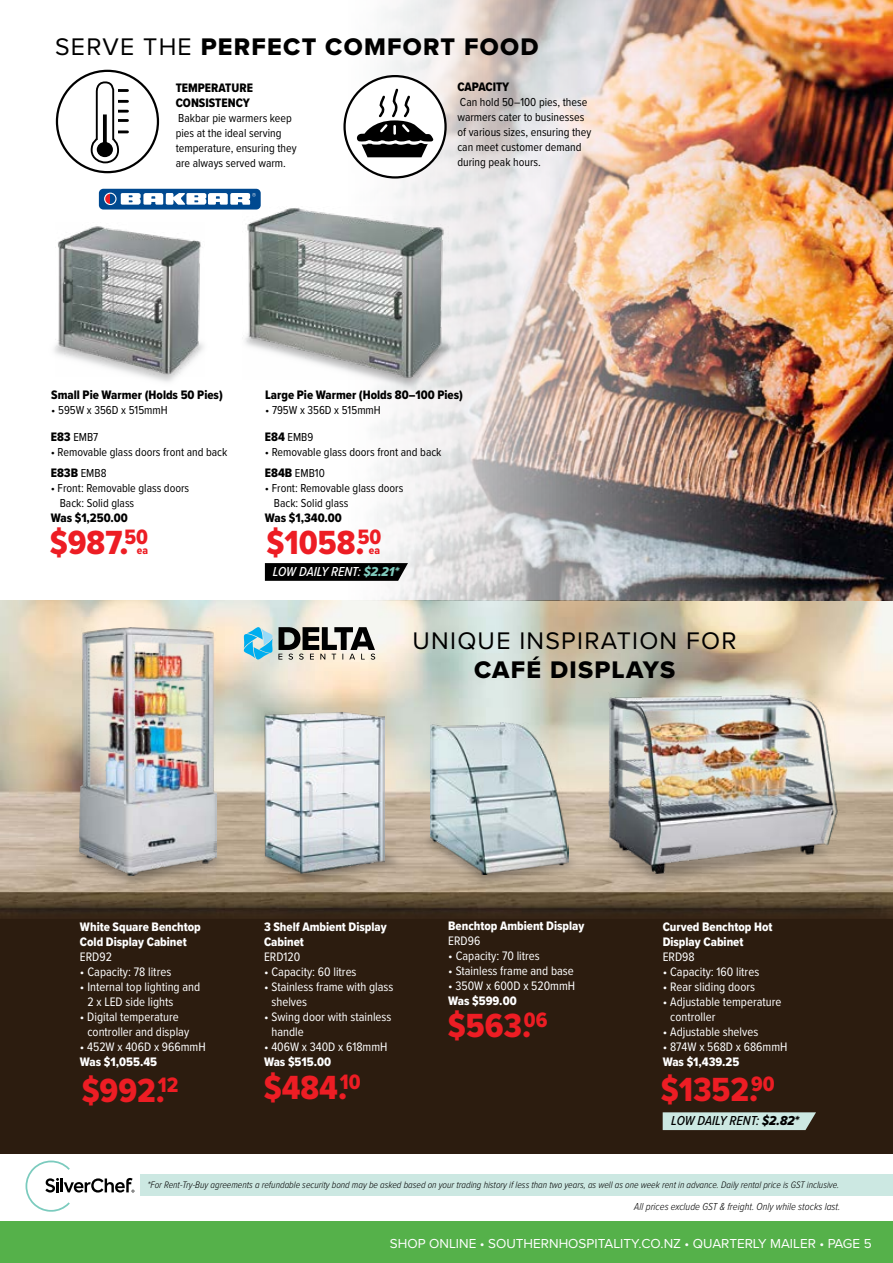
<style>
.page{position:relative;width:893px;height:1263px;background:#fff}
.page>*{position:absolute;margin:0;border:0;box-sizing:border-box;transform-origin:0 0}
.t1{font:34.65px "Proxima Nova Cond Extrabld";color:#ed1d24}
.t2{font:24.9px "Proxima Nova Extrabld";letter-spacing:.05em;color:#000}
.t3{font:24.9px "Proxima Nova";letter-spacing:.05em;color:#000}
.t4{font:13.5px "Proxima Nova";color:#fff}
.t5{font:italic 500 13.5px "Proxima Nova Cond";color:#fff}
.t6{font:italic 500 13.5px "Proxima Nova Cond";color:#000}
.t7{font:12.75px/15px "Proxima Nova Cond";color:#fff}
.t8{font:12.75px/15px "Proxima Nova Cond Extrabld";color:#fff}
.t9{font:12.75px/15px "Proxima Nova Cond Extrabld";color:#000}
.t10{font:12px/15px "Proxima Nova Cond";color:#000}
.t11{font:italic 300 10.5px "Proxima Nova Cond";color:#000}
.t12{font:italic 300 9.75px "Proxima Nova Cond";color:#000}
.s1{font-family:"Proxima Nova"}
.s2{font-family:"Proxima Nova Cond Extrabld";font-size:12.75px}
.s3{font-family:"Proxima Nova Cond";font-size:12px}
.s4{font-size:11.4px}
.s5{font-family:"Proxima Nova Cond Extrabld It";font-weight:400;font-style:normal;color:#80cbbe}
.s6{font-family:"Proxima Nova Cond Extrabld It";font-weight:400;font-style:normal}
</style>
<div class="page">
<div style="left:0;top:884px;width:893px;height:269px;background:#2c1c0f"></div>
<img style="left:0;top:601px;width:893px;height:317px">
<img style="left:252px;top:834px;width:157px;height:56px">
<img style="left:414px;top:824px;width:171px;height:68px">
<img style="left:63px;top:831px;width:170px;height:62px">
<img style="left:595px;top:817px;width:246px;height:73px">
<svg style="left:243px;top:626px;width:132px;height:34px;background:#8a9a9b"></svg>
<img style="left:343px;top:0;width:550px;height:601px">
<img style="left:343px;top:313px;width:124px;height:88px">
<img style="left:265px;top:711px;width:120px;height:163px">
<img style="left:430px;top:723px;width:139px;height:151px">
<img style="left:79px;top:627px;width:138px;height:248px">
<svg style="left:26px;top:1160px;width:108px;height:52px"></svg>
<div style="left:141px;top:1174px;width:752px;height:22px;background:#cce8e2"></div>
<img style="left:608px;top:693px;width:231px;height:181px">
<img style="left:245px;top:207px;width:204px;height:172px">
<img style="left:130px;top:232px;width:74px;height:144px">
<div style="left:99px;top:189px;width:162px;height:21px;background:#004990;border-radius:4px"></div>
<svg style="left:130px;top:193px;width:126px;height:12px"></svg>
<img style="left:51px;top:105px;width:79px;height:271px">
<div style="left:0;top:1221px;width:893px;height:42px;background:#55b14a"></div>
<svg style="left:265px;top:563px;width:143px;height:18px;background:#0b0b0b"></svg>
<div style="left:57px;top:71px;width:101px;height:101px;background:#fff;border-radius:50%"></div>
<div style="left:56px;top:70px;width:103px;height:103px;border:2px solid #000;border-radius:50%"></div>
<svg style="left:90px;top:81px;width:37px;height:83px"></svg>
<svg style="left:345px;top:76px;width:101px;height:101px"></svg>
<div style="left:343px;top:75px;width:104px;height:104px;border:2px solid #000;border-radius:50%"></div>
<svg style="left:356px;top:87px;width:80px;height:70px"></svg>
<svg style="left:663px;top:1112px;width:153px;height:18px;background:#c3ddd6"></svg>
<h2 class="t2" style="left:55px;top:28px;width:485px"><span class="s1">SERVE THE</span> PERFECT COMFORT FOOD</h2>
<p class="t9" style="left:176px;top:80px;width:79px">TEMPERATURE<br>CONSISTENCY</p>
<p class="t10" style="left:176px;top:110px;width:122px">Bakbar pie warmers keep pies at the ideal serving temperature, ensuring they are always served warm.</p>
<p class="t9" style="left:457px;top:79px;width:54px">CAPACITY</p>
<p class="t10" style="left:457px;top:94px;width:135px">Can hold 50–100 pies, these warmers cater to businesses of various sizes, ensuring they can meet customer demand during peak hours.</p>
<p class="t9" style="left:51px;top:387px;width:173px">Small Pie Warmer (Holds 50 Pies)</p>
<p class="t10" style="left:51px;top:402px;width:118px">• 595W x 356D x 515mmH</p>
<p class="t9" style="left:265px;top:387px;width:199px">Large Pie Warmer (Holds 80–100 Pies)</p>
<p class="t10" style="left:265px;top:402px;width:117px">• 795W x 356D x 515mmH</p>
<p class="t10" style="left:51px;top:429px;width:49px"><span class="s2">E83</span> EMB7</p>
<p class="t10" style="left:51px;top:444px;width:178px">• Removable glass doors front and back</p>
<p class="t10" style="left:265px;top:429px;width:50px"><span class="s2">E84</span> EMB9</p>
<p class="t10" style="left:265px;top:444px;width:178px">• Removable glass doors front and back</p>
<p class="t9" style="left:51px;top:465px;width:57px">E83B <span class="s3">EMB8</span></p>
<p class="t10" style="left:60px;top:480px;width:131px;text-indent:-9px">• Front: Removable glass doors<br>Back: Solid glass</p>
<p class="t9" style="left:51px;top:510px;width:79px">Was $1,250.00</p>
<p class="t10" style="left:265px;top:465px;width:61px"><span class="s2">E84B</span> EMB10</p>
<p class="t10" style="left:274px;top:480px;width:131px;text-indent:-9px">• Front: Removable glass doors<br>Back: Solid glass</p>
<p class="t9" style="left:265px;top:510px;width:79px">Was $1,340.00</p>
<h1 class="t1" style="left:50px;top:517px;width:100px">$987.<sup>50</sup><span class="s4">ea</span></h1>
<h1 class="t1" style="left:267px;top:517px;width:116px">$1058.<sup>50</sup><span class="s4">ea</span></h1>
<p class="t5" style="left:273px;top:562px;width:128px">LOW DAILY RENT: <span class="s5">$2.21*</span></p>
<h2 class="t3" style="left:413px;top:622px;width:325px">UNIQUE INSPIRATION FOR</h2>
<h2 class="t2" style="left:474px;top:651px;width:203px">CAFÉ DISPLAYS</h2>
<p class="t8" style="left:80px;top:919px;width:122px">White Square Benchtop<br>Cold Display Cabinet</p>
<p class="t7" style="left:80px;top:949px;width:34px">ERD92</p>
<p class="t7" style="left:80px;top:964px;width:93px">• Capacity: 78 litres</p>
<p class="t7" style="left:87px;top:979px;width:114px;text-indent:-7px">• Internal top lighting and<br>2 x LED side lights</p>
<p class="t7" style="left:87px;top:1009px;width:103px;text-indent:-7px">• Digital temperature controller and display</p>
<p class="t7" style="left:80px;top:1039px;width:127px">• 452W x 406D x 966mmH</p>
<p class="t8" style="left:80px;top:1054px;width:79px">Was $1,055.45</p>
<p class="t8" style="left:264px;top:919px;width:124px">3 Shelf Ambient Display<br>Cabinet</p>
<p class="t7" style="left:264px;top:949px;width:38px">ERD120</p>
<p class="t7" style="left:264px;top:964px;width:94px">• Capacity: 60 litres</p>
<p class="t7" style="left:272px;top:979px;width:123px;text-indent:-7px">• Stainless frame with glass shelves</p>
<p class="t7" style="left:272px;top:1009px;width:121px;text-indent:-7px">• Swing door with stainless handle</p>
<p class="t7" style="left:264px;top:1039px;width:125px">• 406W x 340D x 618mmH</p>
<p class="t8" style="left:264px;top:1054px;width:69px">Was $515.00</p>
<p class="t8" style="left:448px;top:918px;width:138px">Benchtop Ambient Display</p>
<p class="t7" style="left:448px;top:933px;width:34px">ERD96</p>
<p class="t7" style="left:448px;top:948px;width:93px">• Capacity: 70 litres</p>
<p class="t7" style="left:448px;top:963px;width:127px">• Stainless frame and base</p>
<p class="t7" style="left:448px;top:978px;width:129px">• 350W x 600D x 520mmH</p>
<p class="t8" style="left:448px;top:993px;width:70px">Was $599.00</p>
<h1 class="t1" style="left:448px;top:1000px;width:101px">$563.<sup>06</sup></h1>
<p class="t8" style="left:663px;top:919px;width:111px">Curved Benchtop Hot<br>Display Cabinet</p>
<p class="t7" style="left:663px;top:949px;width:34px">ERD98</p>
<p class="t7" style="left:663px;top:964px;width:98px">• Capacity: 160 litres</p>
<p class="t7" style="left:663px;top:979px;width:94px">• Rear sliding doors</p>
<p class="t7" style="left:670px;top:994px;width:113px;text-indent:-7px">• Adjustable temperature controller</p>
<p class="t7" style="left:663px;top:1024px;width:97px">• Adjustable shelves</p>
<p class="t7" style="left:663px;top:1039px;width:126px">• 874W x 568D x 686mmH</p>
<p class="t8" style="left:663px;top:1054px;width:78px">Was $1,439.25</p>
<h1 class="t1" style="left:264px;top:1062px;width:98px">$484.<sup>10</sup></h1>
<h1 class="t1" style="left:82px;top:1065px;width:98px">$992.<sup>12</sup></h1>
<h1 class="t1" style="left:661px;top:1064px;width:115px">$1352.<sup>90</sup></h1>
<p class="t6" style="left:671px;top:1111px;width:129px">LOW DAILY RENT: <span class="s6">$2.82*</span></p>
<p class="t12" style="left:147px;top:1178px;width:693px">*For Rent-Try-Buy agreements a refundable security bond may be asked based on your trading history if less than two years, as well as one week rent in advance. Daily rental price is GST inclusive.</p>
<p class="t11" style="left:634px;top:1199px;width:208px">All prices exclude GST &amp; freight. Only while stocks last.</p>
<p class="t4" style="left:390px;top:1233px;width:483px">SHOP ONLINE • SOUTHERNHOSPITALITY.CO.NZ • QUARTERLY MAILER • PAGE 5</p>
</div>
